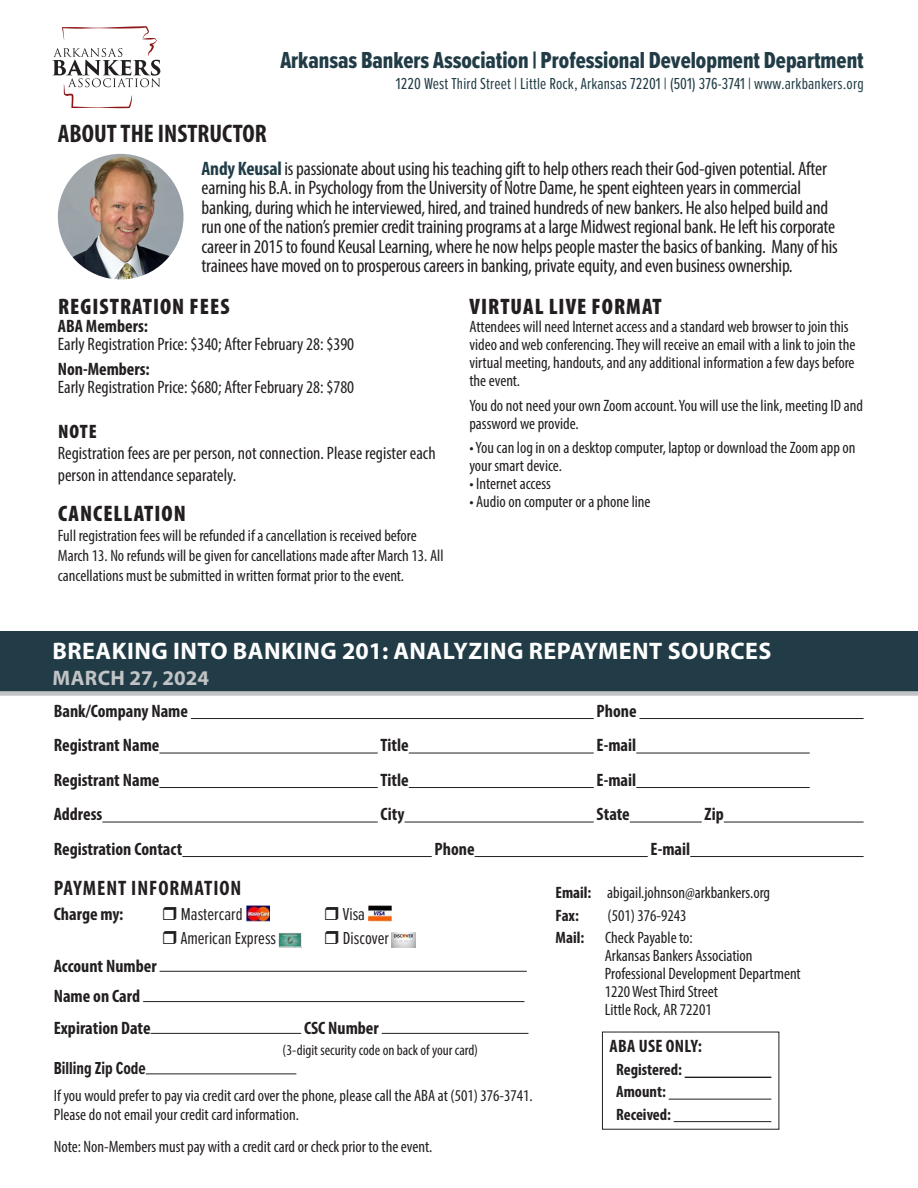
<style>
.page{position:relative;width:918px;height:1188px;background:#fff}
.page>*{position:absolute;margin:0;border:0;box-sizing:border-box;transform-origin:0 0}
.Heading_1_-_left{font:700 condensed 25.5px "Myriad Pro";color:#231f20}
.t1{font:24px "Proxima Nova Ex Cn Extrabld";color:#213c46}
.t2{font:700 24px "Myriad Pro";letter-spacing:.02em;color:#fff}
.t3{font:900 condensed 22.5px "Myriad Pro";letter-spacing:.045em;color:#231f20}
.t4{font:700 condensed 21px "Myriad Pro";letter-spacing:.045em;color:#231f20}
.t5{font:700 21px "Myriad Pro";letter-spacing:.01em;color:#c1c3c5}
.t6{font:condensed 19.5px/19.5px "Myriad Pro";letter-spacing:-.01em;color:#231f20}
.t7{font:900 condensed 19.5px "Myriad Pro";color:#231f20}
.t8{font:700 condensed 18px "Myriad Pro";color:#231f20}
.t9{font:condensed 18px/21.6px "Myriad Pro";color:#231f20}
.t10{font:18px "Proxima Nova Ex Cn";color:#231f20}
.t11{font:700 18px "Proxima Nova Ex Cn";color:#231f20}
.t12{font:700 condensed 18px "Myriad Pro";letter-spacing:.02em;color:#231f20}
.t13{font:condensed 16.5px/18px "Myriad Pro";color:#231f20}
.t14{font:16.5px "Proxima Nova Ex Cn";letter-spacing:.01em;color:#213c46}
.t15{font:700 condensed 16.5px/22.5px "Myriad Pro";color:#231f20}
.t16{font:condensed 15px "Myriad Pro";color:#231f20}
.s1{font-weight:700;color:#213c46}
.s2{font-weight:700}
</style>
<div class="page">
<div style="left:0;top:631px;width:918px;height:60px;background:#213c46"></div>
<div style="left:0;top:691px;width:918px;height:5px;background:#c1c3c5"></div>
<svg style="left:52px;top:26px;width:108px;height:82px"></svg>
<hr style="left:160px;top:971px;width:367px;height:1px;background:#231f20">
<hr style="left:143px;top:1001px;width:381px;height:1px;background:#231f20">
<hr style="left:151px;top:1033px;width:150px;height:1px;background:#231f20">
<hr style="left:382px;top:1033px;width:146px;height:1px;background:#231f20">
<hr style="left:146px;top:1074px;width:150px;height:1px;background:#231f20">
<img style="left:392px;top:932px;width:23px;height:15px">
<hr style="left:191px;top:718px;width:403px;height:1px;background:#231f20">
<hr style="left:639px;top:718px;width:225px;height:1px;background:#231f20">
<hr style="left:159px;top:753px;width:219px;height:1px;background:#231f20">
<hr style="left:409px;top:753px;width:185px;height:1px;background:#231f20">
<hr style="left:636px;top:753px;width:174px;height:1px;background:#231f20">
<hr style="left:159px;top:787px;width:219px;height:1px;background:#231f20">
<hr style="left:409px;top:787px;width:185px;height:1px;background:#231f20">
<hr style="left:636px;top:787px;width:174px;height:1px;background:#231f20">
<hr style="left:102px;top:822px;width:276px;height:1px;background:#231f20">
<hr style="left:405px;top:822px;width:189px;height:1px;background:#231f20">
<hr style="left:630px;top:822px;width:72px;height:1px;background:#231f20">
<hr style="left:724px;top:822px;width:140px;height:1px;background:#231f20">
<hr style="left:182px;top:856px;width:250px;height:1px;background:#231f20">
<hr style="left:475px;top:856px;width:173px;height:1px;background:#231f20">
<hr style="left:690px;top:856px;width:174px;height:1px;background:#231f20">
<img style="left:246px;top:906px;width:24px;height:15px">
<img style="left:368px;top:906px;width:24px;height:15px">
<img style="left:278px;top:933px;width:24px;height:15px">
<hr style="left:685px;top:1077px;width:86px;height:1px;background:#231f20">
<hr style="left:669px;top:1099px;width:102px;height:1px;background:#231f20">
<hr style="left:674px;top:1121px;width:97px;height:1px;background:#231f20">
<img style="left:58px;top:154px;width:126px;height:125px;border-radius:63px">
<p class="t1" style="left:280px;top:42px;width:585px">Arkansas Bankers Association | Professional Development Department</p>
<p class="t14" style="left:396px;top:71px;width:469px">1220 West Third Street | Little Rock, Arkansas 72201 | (501) 376-3741 | www.arkbankers.org</p>
<p class="Heading_1_-_left" style="left:58px;top:118px;width:210px">ABOUT THE INSTRUCTOR</p>
<p class="t6" style="left:202px;top:158px;width:638px"><span class="s1">Andy Keusal</span> is passionate about using his teaching gift to help others reach their God-given potential. After earning his B.A. in Psychology from the University of Notre Dame, he spent eighteen years in commercial banking, during which he interviewed, hired, and trained hundreds of new bankers. He also helped build and run one of the nation’s premier credit training programs at a large Midwest regional bank. He left his corporate career in 2015 to found Keusal Learning, where he now helps people master the basics of banking. Many of his trainees have moved on to prosperous careers in banking, private equity, and even business ownership.</p>
<p class="t3" style="left:58px;top:292px;width:173px">REGISTRATION FEES</p>
<p class="t8" style="left:58px;top:315px;width:92px">ABA Members:</p>
<p class="t9" style="left:58px;top:333px;width:298px">Early Registration Price: $340; After February 28: $390</p>
<p class="t8" style="left:58px;top:357px;width:94px">Non-Members:</p>
<p class="t9" style="left:58px;top:376px;width:298px">Early Registration Price: $680; After February 28: $780</p>
<p class="t7" style="left:58px;top:419px;width:40px">NOTE</p>
<p class="t9" style="left:58px;top:442px;width:379px">Registration fees are per person, not connection. Please register each person in attendance separately.</p>
<p class="t3" style="left:58px;top:499px;width:129px">CANCELLATION</p>
<p class="t13" style="left:58px;top:526px;width:387px;line-height:19.8px">Full registration fees will be refunded if a cancellation is received before<br>March 13. No refunds will be given for cancellations made after March 13. All cancellations must be submitted in written format prior to the event.</p>
<p class="t3" style="left:470px;top:292px;width:194px">VIRTUAL LIVE FORMAT</p>
<p class="t13" style="left:469px;top:317px;width:387px">Attendees will need Internet access and a standard web browser to join this video and web conferencing. They will receive an email with a link to join the virtual meeting, handouts, and any additional information a few days before the event.</p>
<p class="t13" style="left:469px;top:396px;width:395px">You do not need your own Zoom account. You will use the link, meeting ID and password we provide.</p>
<p class="t13" style="left:469px;top:439px;width:388px">• You can log in on a desktop computer, laptop or download the Zoom app on your smart device.</p>
<p class="t13" style="left:469px;top:475px;width:83px">• Internet access</p>
<p class="t13" style="left:469px;top:493px;width:183px">• Audio on computer or a phone line</p>
<p class="t2" style="left:53px;top:635px;width:720px">BREAKING INTO BANKING 201: ANALYZING REPAYMENT SOURCES</p>
<p class="t5" style="left:53px;top:665px;width:158px">MARCH 27, 2024</p>
<p class="t8" style="left:54px;top:699px;width:136px">Bank/Company Name</p>
<p class="t8" style="left:597px;top:699px;width:42px">Phone</p>
<p class="t8" style="left:54px;top:734px;width:107px">Registrant Name</p>
<p class="t8" style="left:380px;top:734px;width:30px">Title</p>
<p class="t8" style="left:597px;top:734px;width:41px">E-mail</p>
<p class="t8" style="left:54px;top:768px;width:107px">Registrant Name</p>
<p class="t8" style="left:380px;top:768px;width:30px">Title</p>
<p class="t8" style="left:597px;top:768px;width:41px">E-mail</p>
<p class="t8" style="left:54px;top:803px;width:50px">Address</p>
<p class="t8" style="left:381px;top:803px;width:25px">City</p>
<p class="t8" style="left:597px;top:803px;width:35px">State</p>
<p class="t8" style="left:705px;top:803px;width:21px">Zip</p>
<p class="t8" style="left:54px;top:837px;width:130px">Registration Contact</p>
<p class="t8" style="left:435px;top:837px;width:42px">Phone</p>
<p class="t8" style="left:651px;top:837px;width:41px">E-mail</p>
<p class="t13" style="left:556px;top:883px;width:216px"><span class="s2">Email:</span> abigail.johnson@arkbankers.org</p>
<p class="t15" style="left:556px;top:904px;width:25px">Fax:</p>
<p class="t13" style="left:608px;top:906px;width:81px">(501) 376-9243</p>
<p class="t15" style="left:556px;top:926px;width:30px">Mail:</p>
<p class="t13" style="left:605px;top:928px;width:89px">Check Payable to:</p>
<p class="t13" style="left:605px;top:946px;width:149px">Arkansas Bankers Association</p>
<p class="t13" style="left:605px;top:964px;width:198px">Professional Development Department<br>1220 West Third Street<br>Little Rock, AR 72201</p>
<p class="t12" style="left:610px;top:1035px;width:94px">ABA USE ONLY:</p>
<p class="t15" style="left:616px;top:1058px;width:67px">Registered:</p>
<p class="t15" style="left:616px;top:1080px;width:56px">Amount:<br>Received:</p>
<p class="t4" style="left:54px;top:875px;width:189px">PAYMENT INFORMATION</p>
<p class="t8" style="left:54px;top:902px;width:71px">Charge my:</p>
<p class="t10" style="left:181px;top:901px;width:63px">Mastercard</p>
<p class="t10" style="left:343px;top:901px;width:24px">Visa</p>
<p class="t10" style="left:181px;top:925px;width:97px">American Express</p>
<p class="t10" style="left:343px;top:925px;width:48px">Discover</p>
<p class="t8" style="left:54px;top:954px;width:104px">Account Number</p>
<p class="t8" style="left:54px;top:985px;width:88px">Name on Card</p>
<p class="t8" style="left:54px;top:1017px;width:98px">Expiration Date</p>
<p class="t8" style="left:304px;top:1017px;width:76px">CSC Number</p>
<p class="t16" style="left:283px;top:1041px;width:197px">(3-digit security code on back of your card)</p>
<p class="t11" style="left:54px;top:1055px;width:94px">Billing Zip Code</p>
<p class="t13" style="left:54px;top:1085px;width:481px;line-height:19.5px">If you would prefer to pay via credit card over the phone, please call the ABA at (501) 376-3741.<br>Please do not email your credit card information.</p>
<p class="t13" style="left:54px;top:1137px;width:380px">Note: Non-Members must pay with a credit card or check prior to the event.</p>
</div>
